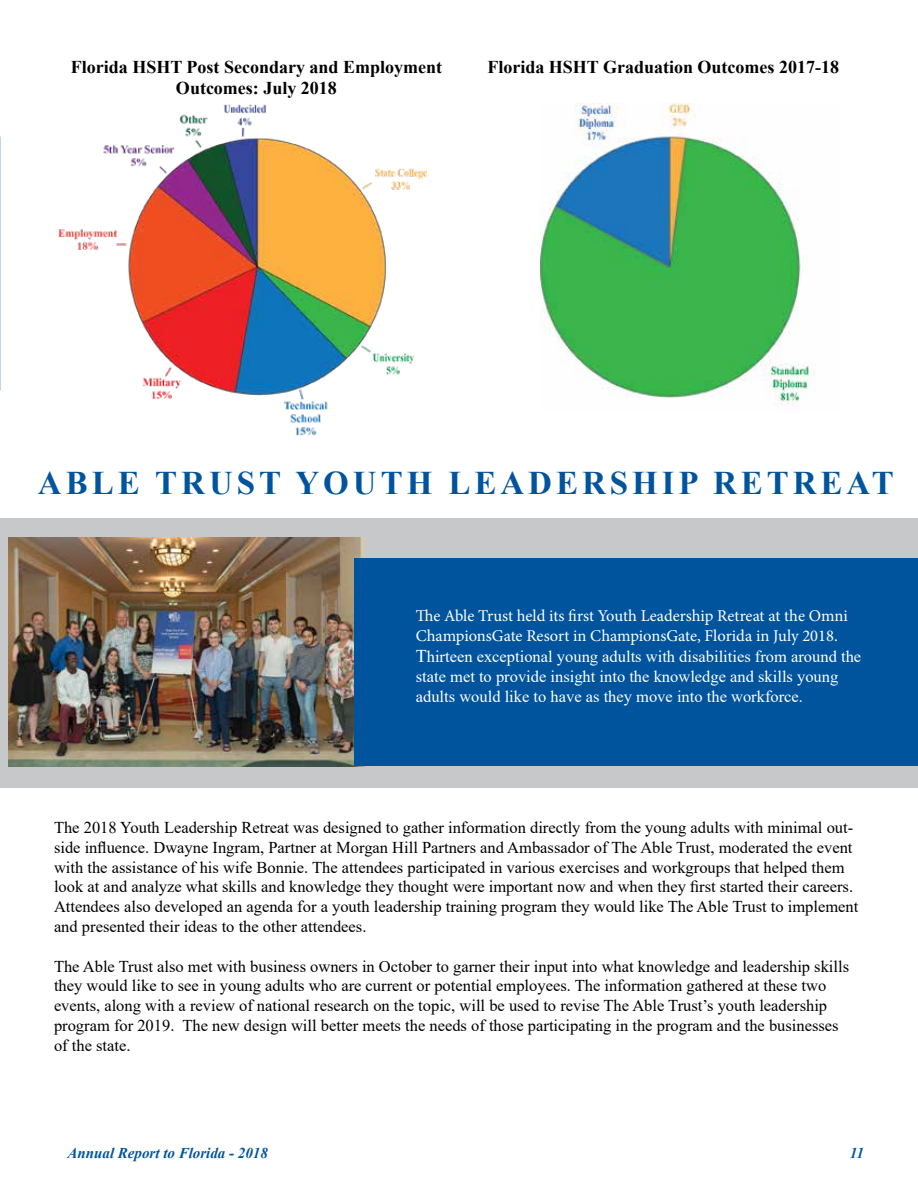
<style>
.page{position:relative;width:918px;height:1188px;background:#fff}
.page>*{position:absolute;margin:0;border:0;box-sizing:border-box;transform-origin:0 0}
.t1{font:700 33px "Times New Roman";letter-spacing:.12em;color:#00549e}
.t2{font:700 18px "Times New Roman";color:#000}
.t3{font:16.5px/19.8px "Times New Roman";color:#000}
.t4{font:16.5px/19.8px "Times New Roman";color:#fff}
.t5{font:16.5px/19.8px "Minion Pro";color:#fff}
.t6{font:italic 700 15px "Times New Roman";color:#00549e}
.s1{font-size:18px}
</style>
<div class="page">
<img style="left:59px;top:104px;width:367px;height:332px">
<img style="left:540px;top:104px;width:275px;height:302px">
<div style="left:0;top:518px;width:918px;height:270px;background:#c7c8ca"></div>
<img style="left:9px;top:537px;width:355px;height:229px">
<div style="left:354px;top:558px;width:564px;height:208px;background:#00549e"></div>
<p class="t2" style="left:71px;top:54px;width:373px">Florida HSHT Post Secondary and Employment</p>
<p class="t2" style="left:487px;top:54px;width:353px">Florida HSHT Graduation Outcomes 2017-18</p>
<p class="t2" style="left:176px;top:75px;width:162px">Outcomes: July 2018</p>
<h1 class="t1" style="left:38px;top:459px;width:857px">ABLE TRUST YOUTH LEADERSHIP RETREAT</h1>
<p class="t5" style="left:416px;top:606px;width:434px">The Able Trust held its first Youth Leadership Retreat at the Omni<br>ChampionsGate Resort in ChampionsGate, Florida in July 2018.</p>
<p class="t4" style="left:416px;top:646px;width:447px"><span class="s1">T</span>hirteen exceptional young adults with disabilities from around the state met to provide insight into the knowledge and skills young adults would like to have as they move into the workforce.</p>
<p class="t3" style="left:54px;top:817px;width:806px">The 2018 Youth Leadership Retreat was designed to gather information directly from the young adults with minimal out&shy;side influence. Dwayne Ingram, Partner at Morgan Hill Partners and Ambassador of The Able Trust, moderated the event with the assistance of his wife Bonnie. The attendees participated in various exercises and workgroups that helped them look at and analyze what skills and knowledge they thought were important now and when they first started their careers.<br>Attendees also developed an agenda for a youth leadership training program they would like The Able Trust to implement and presented their ideas to the other attendees.</p>
<p class="t3" style="left:54px;top:956px;width:797px">The Able Trust also met with business owners in October to garner their input into what knowledge and leadership skills they would like to see in young adults who are current or potential employees. The information gathered at these two events, along with a review of national research on the topic, will be used to revise The Able Trust’s youth leadership program for 2019. The new design will better meets the needs of those participating in the program and the businesses of the state.</p>
<p class="t6" style="left:68px;top:1142px;width:202px">Annual Report to Florida - 2018</p>
<p class="t6" style="left:850px;top:1142px;width:16px">11</p>
</div>
